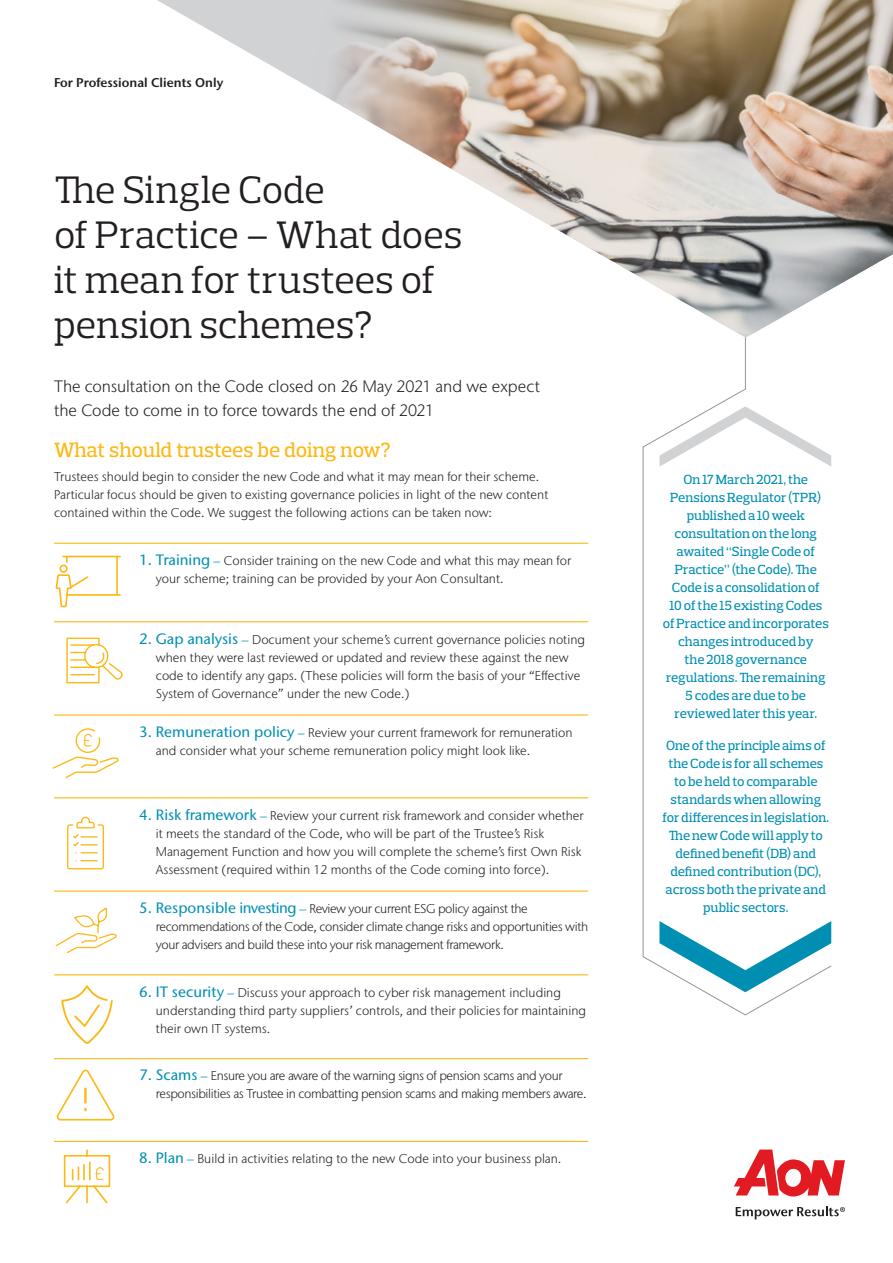
<style>
.page{position:relative;width:893px;height:1263px;background:#fff}
.page>*{position:absolute;margin:0;border:0;box-sizing:border-box;transform-origin:0 0}
.Headline{font:39px/45px "Prelo Slab";letter-spacing:-.005em;color:#231f20}
.Header_A{font:500 21px "Prelo Slab";letter-spacing:-.01em;color:#fcb814}
.Intro_Copy{font:300 16.5px/24px "Stone Sans IIITC Pro";letter-spacing:-.005em;color:#231f20}
.Callout_Header{font:500 13.5px/18px "Prelo Slab";letter-spacing:-.005em;color:#008fb3;text-align:center}
.Body_Copy{font:300 12.75px/18px "Stone Sans IIITC Pro";color:#231f20}
.Body_Copy-2{font:300 12.75px/18px "Stone Sans IIITC Pro";letter-spacing:-.03em;color:#231f20}
.t1{font:600 12.75px "Stone Sans IIITC Std";color:#231f20}
.s1{font-weight:500;font-size:15px;color:#008fb3}
.s2{color:#008fb3}
</style>
<div class="page">
<svg style="left:642px;top:338px;width:190px;height:678px"></svg>
<svg style="left:659px;top:406px;width:172px;height:61px"></svg>
<svg style="left:659px;top:921px;width:172px;height:71px"></svg>
<hr style="left:54px;top:543px;width:534px;height:1px;background:#fcb814">
<hr style="left:54px;top:621px;width:534px;height:1px;background:#fcb814">
<hr style="left:54px;top:714px;width:534px;height:2px;background:#fcb814">
<hr style="left:54px;top:797px;width:534px;height:1px;background:#fcb814">
<hr style="left:54px;top:890px;width:534px;height:2px;background:#fcb814">
<hr style="left:54px;top:974px;width:534px;height:1px;background:#fcb814">
<hr style="left:54px;top:1058px;width:534px;height:1px;background:#fcb814">
<hr style="left:54px;top:1141px;width:534px;height:1px;background:#fcb814">
<svg style="left:56px;top:1069px;width:59px;height:52px"></svg>
<svg style="left:67px;top:816px;width:37px;height:54px"></svg>
<svg style="left:61px;top:985px;width:52px;height:59px"></svg>
<svg style="left:55px;top:907px;width:62px;height:47px"></svg>
<svg style="left:54px;top:555px;width:69px;height:129px"></svg>
<svg style="left:734px;top:1149px;width:111px;height:47px"></svg>
<svg style="left:736px;top:1206px;width:109px;height:13px"></svg>
<svg style="left:157px;top:0;width:119px;height:68px"></svg>
<img style="left:276px;top:0;width:617px;height:338px">
<svg style="left:52px;top:728px;width:67px;height:51px"></svg>
<svg style="left:63px;top:1149px;width:48px;height:55px"></svg>
<p class="t1" style="left:54px;top:75px;width:171px">For Professional Clients Only</p>
<p class="Headline" style="left:54px;top:167px;width:410px">The Single Code<br>of Practice – What does it mean for trustees of pension schemes?</p>
<p class="Intro_Copy" style="left:54px;top:374px;width:488px">The consultation on the Code closed on 26 May 2021 and we expect the Code to come in to force towards the end of 2021</p>
<p class="Header_A" style="left:54px;top:437px;width:338px">What should trustees be doing now?</p>
<p class="Body_Copy" style="left:54px;top:468px;width:496px">Trustees should begin to consider the new Code and what it may mean for their scheme.<br>Particular focus should be given to existing governance policies in light of the new content contained within the Code. We suggest the following actions can be taken now:</p>
<p class="Body_Copy" style="left:156px;top:551px;width:417px;text-indent:-17px"><span class="s1">1. Training</span> <span class="s2">–</span> Consider training on the new Code and what this may mean for your scheme; training can be provided by your Aon Consultant.</p>
<p class="Body_Copy" style="left:156px;top:630px;width:431px;text-indent:-17px"><span class="s1">2. Gap analysis</span> <span class="s2">–</span> Document your scheme’s current governance policies noting when they were last reviewed or updated and review these against the new code to identify any gaps. (These policies will form the basis of your “Effective System of Governance” under the new Code.)</p>
<p class="Body_Copy" style="left:156px;top:723px;width:418px;text-indent:-17px"><span class="s1">3. Remuneration policy</span> <span class="s2">–</span> Review your current framework for remuneration and consider what your scheme remuneration policy might look like.</p>
<p class="Body_Copy" style="left:156px;top:806px;width:429px;text-indent:-17px"><span class="s1">4. Risk framework</span> <span class="s2">–</span> Review your current risk framework and consider whether it meets the standard of the Code, who will be part of the Trustee’s Risk Management Function and how you will complete the scheme’s first Own Risk Assessment (required within 12 months of the Code coming into force).</p>
<p class="Body_Copy-2" style="left:156px;top:899px;width:434px;text-indent:-17px"><span class="s1">5. Responsible investing</span> <span class="s2">–</span> Review your current ESG policy against the recommendations of the Code, consider climate change risks and opportunities with your advisers and build these into your risk management framework.</p>
<p class="Body_Copy" style="left:156px;top:983px;width:432px;text-indent:-17px"><span class="s1">6. IT security</span> <span class="s2">–</span> Discuss your approach to cyber risk management including understanding third party suppliers’ controls, and their policies for maintaining their own IT systems.</p>
<p class="Body_Copy-2" style="left:156px;top:1067px;width:432px;text-indent:-17px"><span class="s1">7. Scams</span> <span class="s2">–</span> Ensure you are aware of the warning signs of pension scams and your responsibilities as Trustee in combatting pension scams and making members aware.</p>
<p class="Body_Copy" style="left:139px;top:1150px;width:424px"><span class="s1">8. Plan</span> <span class="s2">–</span> Build in activities relating to the new Code into your business plan.</p>
<p class="Callout_Header" style="left:663px;top:471px;width:168px">On 17 March 2021, the<br>Pensions Regulator (TPR) published a 10 week consultation on the long awaited “Single Code of<br>Practice” (the Code). The<br>Code is a consolidation of<br>10 of the 15 existing Codes of Practice and incorporates changes introduced by<br>the 2018 governance regulations. The remaining<br>5 codes are due to be reviewed later this year.</p>
<p class="Callout_Header" style="left:662px;top:736px;width:168px">One of the principle aims of the Code is for all schemes to be held to comparable standards when allowing for differences in legislation.<br>The new Code will apply to defined benefit (DB) and defined contribution (DC), across both the private and public sectors.</p>
</div>
